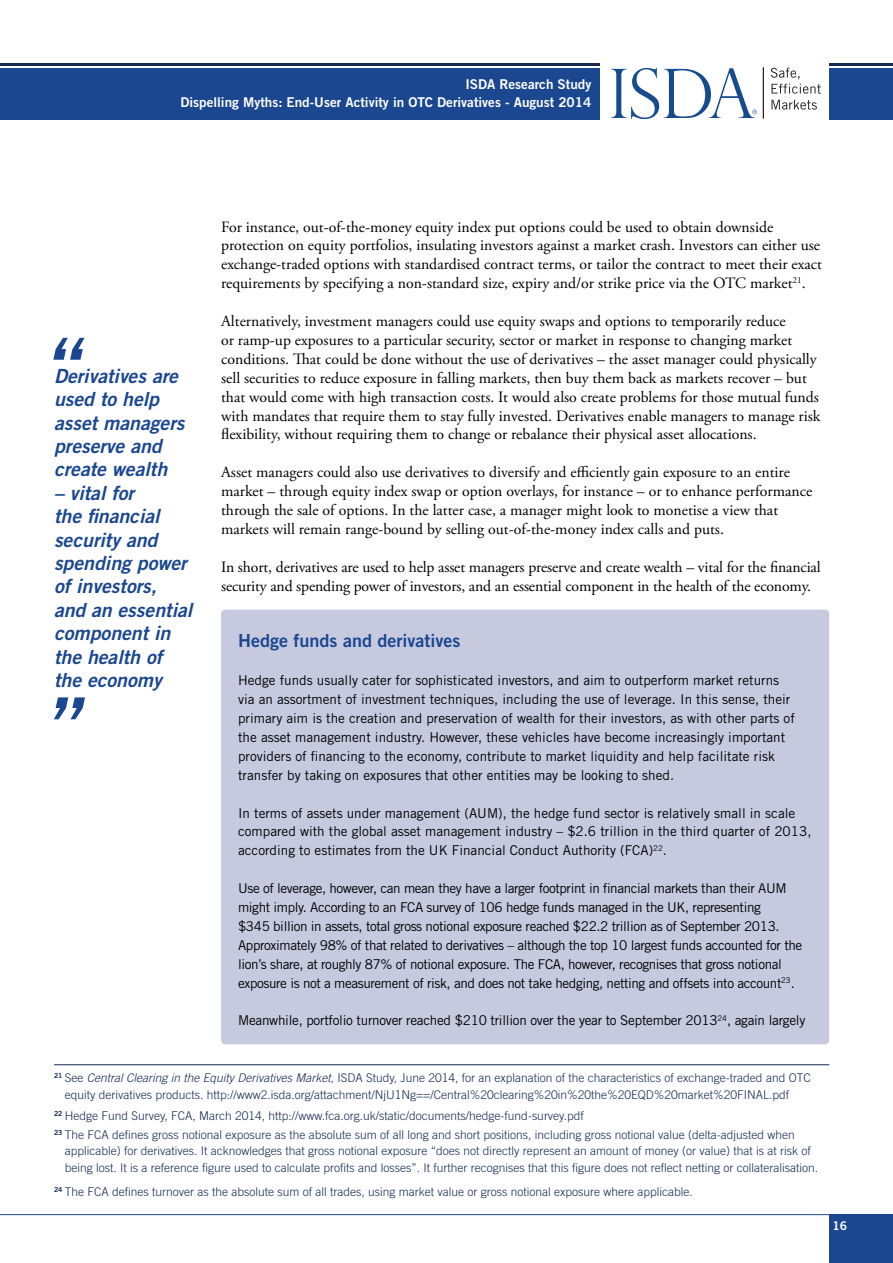
<style>
.page{position:relative;width:893px;height:1263px;background:#fff}
.page>*{position:absolute;margin:0;border:0;box-sizing:border-box;transform-origin:0 0}
.t1{font:75px "Trade Gothic LT Std Bd 2 Obl";color:#1a4790}
.t2{font:19.5px/23.4px "Trade Gothic LT Std Bd 2 Obl";color:#1a4790}
.t3{font:18px "Trade Gothic LT Std Bd 2";color:#1a4790}
.t4{font:15.75px/18.9px "Adobe Garamond Pro";color:#000}
.t5{font:13.5px/18.9px "Trade Gothic LT Std";color:#000}
.t6{font:13.5px/18.9px "Trade Gothic LT Std";letter-spacing:-.03em;color:#000}
.t7{font:13.5px "Trade Gothic LT Std";letter-spacing:-.02em;color:#000}
.t8{font:13.5px/18px "Trade Gothic LT Std Bd 2";color:#fff;text-align:right}
.t9{font:300 12px/16.5px "Trade Gothic LT Std";color:#152a52}
.t10{font:12px "Trade Gothic Bold Two";color:#fff}
.s1{font-style:italic}
</style>
<div class="page">
<div style="left:0;top:68px;width:600px;height:51px;background:#1a4790"></div>
<div style="left:829px;top:68px;width:64px;height:51px;background:#1a4790"></div>
<hr style="left:0;top:64px;width:600px;height:2px;background:#152a52">
<hr style="left:829px;top:64px;width:64px;height:2px;background:#152a52">
<div style="left:829px;top:1214px;width:64px;height:49px;background:#1a4790"></div>
<svg style="left:771px;top:68px;width:50px;height:26px"></svg>
<svg style="left:771px;top:100px;width:46px;height:10px"></svg>
<hr style="left:763px;top:67px;width:1px;height:51px;background:#231f20">
<svg style="left:611px;top:68px;width:146px;height:51px"></svg>
<hr style="left:0;top:1214px;width:829px;height:1px;background:#1a4790">
<div style="left:221px;top:609px;width:608px;height:435px;background:#c7c9df;border-radius:4px"></div>
<hr style="left:54px;top:1064px;width:775px;height:1px;background:#152a52">
<p class="t8" style="left:180px;top:75px;width:412px">ISDA Research Study<br>Dispelling Myths: End-User Activity in OTC Derivatives - August 2014</p>
<h1 class="t1" style="left:43px;top:319px;width:35px">“</h1>
<p class="t2" style="left:54px;top:364px;width:132px">Derivatives are used to help asset managers preserve and create wealth</p>
<p class="t2" style="left:54px;top:481px;width:140px">– vital for<br>the financial security and spending power of investors, and an essential component in the health of the economy</p>
<h1 class="t1" style="left:43px;top:678px;width:35px">”</h1>
<p class="t4" style="left:221px;top:218px;width:602px">For instance, out-of-the-money equity index put options could be used to obtain downside protection on equity portfolios, insulating investors against a market crash. Investors can either use exchange-traded options with standardised contract terms, or tailor the contract to meet their exact requirements by specifying a non-standard size, expiry and/or strike price via the OTC market<sup>21</sup>.</p>
<p class="t4" style="left:221px;top:312px;width:601px">Alternatively, investment managers could use equity swaps and options to temporarily reduce<br>or ramp-up exposures to a particular security, sector or market in response to changing market conditions. That could be done without the use of derivatives – the asset manager could physically sell securities to reduce exposure in falling markets, then buy them back as markets recover – but that would come with high transaction costs. It would also create problems for those mutual funds with mandates that require them to stay fully invested. Derivatives enable managers to manage risk flexibility, without requiring them to change or rebalance their physical asset allocations.</p>
<p class="t4" style="left:221px;top:463px;width:593px">Asset managers could also use derivatives to diversify and efficiently gain exposure to an entire market – through equity index swap or option overlays, for instance – or to enhance performance through the sale of options. In the latter case, a manager might look to monetise a view that markets will remain range-bound by selling out-of-the-money index calls and puts.</p>
<p class="t4" style="left:221px;top:558px;width:601px">In short, derivatives are used to help asset managers preserve and create wealth – vital for the financial security and spending power of investors, and an essential component in the health of the economy.</p>
<p class="t3" style="left:238px;top:630px;width:224px">Hedge funds and derivatives</p>
<p class="t5" style="left:238px;top:671px;width:558px">Hedge funds usually cater for sophisticated investors, and aim to outperform market returns via an assortment of investment techniques, including the use of leverage. In this sense, their primary aim is the creation and preservation of wealth for their investors, as with other parts of the asset management industry. However, these vehicles have become increasingly important providers of financing to the economy, contribute to market liquidity and help facilitate risk transfer by taking on exposures that other entities may be looking to shed.</p>
<p class="t5" style="left:238px;top:803px;width:575px">In terms of assets under management (AUM), the hedge fund sector is relatively small in scale compared with the global asset management industry – $2.6 trillion in the third quarter of 2013, according to estimates from the UK Financial Conduct Authority (FCA)<sup>22</sup>.</p>
<p class="t6" style="left:238px;top:879px;width:566px">Use of leverage, however, can mean they have a larger footprint in financial markets than their AUM might imply. According to an FCA survey of 106 hedge funds managed in the UK, representing<br>$345 billion in assets, total gross notional exposure reached $22.2 trillion as of September 2013.<br>Approximately 98% of that related to derivatives – although the top 10 largest funds accounted for the lion’s share, at roughly 87% of notional exposure. The FCA, however, recognises that gross notional exposure is not a measurement of risk, and does not take hedging, netting and offsets into account<sup>23</sup>.</p>
<p class="t7" style="left:238px;top:1012px;width:569px">Meanwhile, portfolio turnover reached $210 trillion over the year to September 2013<sup>24</sup>, again largely</p>
<p class="t9" style="left:65px;top:1069px;width:747px;text-indent:-11px"><sup>21</sup> See <span class="s1">Central Clearing in the Equity Derivatives Market</span>, ISDA Study, June 2014, for an explanation of the characteristics of exchange-traded and OTC equity derivatives products. http://www2.isda.org/attachment/NjU1Ng==/Central%20clearing%20in%20the%20EQD%20market%20FINAL.pdf</p>
<p class="t9" style="left:54px;top:1106px;width:742px;line-height:18.9px"><sup>22</sup> Hedge Fund Survey, FCA, March 2014, http://www.fca.org.uk/static/documents/hedge-fund-survey.pdf<br><sup>23</sup> The FCA defines gross notional exposure as the absolute sum of all long and short positions, including gross notional value (delta-adjusted when</p>
<p class="t9" style="left:65px;top:1143px;width:755px">applicable) for derivatives. It acknowledges that gross notional exposure “does not directly represent an amount of money (or value) that is at risk of being lost. It is a reference figure used to calculate profits and losses”. It further recognises that this figure does not reflect netting or collateralisation.</p>
<p class="t9" style="left:54px;top:1183px;width:640px"><sup>24</sup> The FCA defines turnover as the absolute sum of all trades, using market value or gross notional exposure where applicable.</p>
<p class="t10" style="left:833px;top:1219px;width:16px">16</p>
</div>
